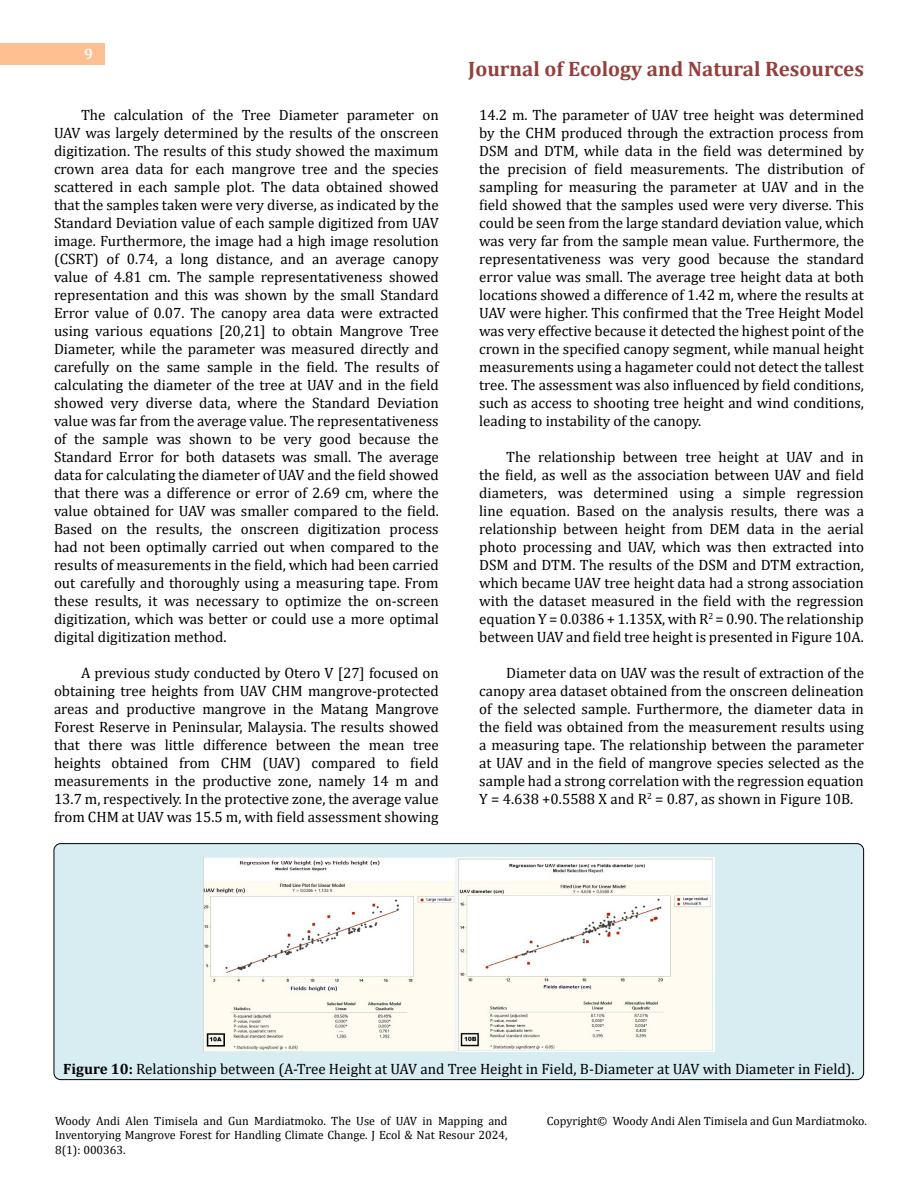
<style>
.page{position:relative;width:918px;height:1188px;background:#fff}
.page>*{position:absolute;margin:0;border:0;box-sizing:border-box;transform-origin:0 0}
.t1{font:700 21px "Cambria";color:#953f3c}
.t2{font:15px/18px "Cambria";color:#000;text-align:justify}
.t3{font:700 15px "Cambria";color:#fff}
.t4{font:12px/14.4px "Cambria";color:#000;text-align:justify}
.s1{font-weight:700}
</style>
<div class="page">
<div style="left:0;top:43px;width:105px;height:21px;background:#ffbf91"></div>
<div style="left:54px;top:844px;width:810px;height:236px;background:#d8edf2;border-radius:7px"></div>
<div style="left:54px;top:843px;width:810px;height:237px;border:1px solid #000;border-radius:7px"></div>
<img style="left:204px;top:857px;width:510px;height:194px">
<p class="t3" style="left:84px;top:44px;width:10px">9</p>
<p class="t2" style="left:54px;top:105px;width:386px;text-indent:27px">The calculation of the Tree Diameter parameter on UAV was largely determined by the results of the onscreen digitization. The results of this study showed the maximum crown area data for each mangrove tree and the species scattered in each sample plot. The data obtained showed that the samples taken were very diverse, as indicated by the Standard Deviation value of each sample digitized from UAV image. Furthermore, the image had a high image resolution (CSRT) of 0.74, a long distance, and an average canopy value of 4.81 cm. The sample representativeness showed representation and this was shown by the small Standard Error value of 0.07. The canopy area data were extracted using various equations [20,21] to obtain Mangrove Tree Diameter, while the parameter was measured directly and carefully on the same sample in the field. The results of calculating the diameter of the tree at UAV and in the field showed very diverse data, where the Standard Deviation value was far from the average value. The representativeness of the sample was shown to be very good because the Standard Error for both datasets was small. The average data for calculating the diameter of UAV and the field showed that there was a difference or error of 2.69 cm, where the value obtained for UAV was smaller compared to the field.<br>Based on the results, the onscreen digitization process had not been optimally carried out when compared to the results of measurements in the field, which had been carried out carefully and thoroughly using a measuring tape. From these results, it was necessary to optimize the on-screen digitization, which was better or could use a more optimal digital digitization method.</p>
<p class="t2" style="left:54px;top:663px;width:386px;text-indent:27px">A previous study conducted by Otero V [27] focused on obtaining tree heights from UAV CHM mangrove-protected areas and productive mangrove in the Matang Mangrove Forest Reserve in Peninsular, Malaysia. The results showed that there was little difference between the mean tree heights obtained from CHM (UAV) compared to field measurements in the productive zone, namely 14 m and 13.7 m, respectively. In the protective zone, the average value from CHM at UAV was 15.5 m, with field assessment showing</p>
<h1 class="t1" style="left:468px;top:54px;width:397px">Journal of Ecology and Natural Resources</h1>
<p class="t2" style="left:479px;top:105px;width:386px">14.2 m. The parameter of UAV tree height was determined by the CHM produced through the extraction process from DSM and DTM, while data in the field was determined by the precision of field measurements. The distribution of sampling for measuring the parameter at UAV and in the field showed that the samples used were very diverse. This could be seen from the large standard deviation value, which was very far from the sample mean value. Furthermore, the representativeness was very good because the standard error value was small. The average tree height data at both locations showed a difference of 1.42 m, where the results at UAV were higher. This confirmed that the Tree Height Model was very effective because it detected the highest point of the crown in the specified canopy segment, while manual height measurements using a hagameter could not detect the tallest tree. The assessment was also influenced by field conditions, such as access to shooting tree height and wind conditions, leading to instability of the canopy.</p>
<p class="t2" style="left:479px;top:447px;width:386px;text-indent:27px">The relationship between tree height at UAV and in the field, as well as the association between UAV and field diameters, was determined using a simple regression line equation. Based on the analysis results, there was a relationship between height from DEM data in the aerial photo processing and UAV, which was then extracted into DSM and DTM. The results of the DSM and DTM extraction, which became UAV tree height data had a strong association with the dataset measured in the field with the regression equation Y = 0.0386 + 1.135X, with R<sup>2</sup> = 0.90. The relationship between UAV and field tree height is presented in Figure 10A.</p>
<p class="t2" style="left:479px;top:663px;width:386px;text-indent:27px">Diameter data on UAV was the result of extraction of the canopy area dataset obtained from the onscreen delineation of the selected sample. Furthermore, the diameter data in the field was obtained from the measurement results using a measuring tape. The relationship between the parameter at UAV and in the field of mangrove species selected as the sample had a strong correlation with the regression equation Y = 4.638 +0.5588 X and R<sup>2</sup> = 0.87, as shown in Figure 10B.</p>
<p class="t2" style="left:63px;top:1059px;width:793px"><span class="s1">Figure 10:</span> Relationship between (A-Tree Height at UAV and Tree Height in Field, B-Diameter at UAV with Diameter in Field).</p>
<p class="t4" style="left:55px;top:1114px;width:454px">Woody Andi Alen Timisela and Gun Mardiatmoko. The Use of UAV in Mapping and Inventorying Mangrove Forest for Handling Climate Change. J Ecol &amp; Nat Resour 2024, 8(1): 000363.</p>
<p class="t4" style="left:547px;top:1114px;width:322px">Copyright© Woody Andi Alen Timisela and Gun Mardiatmoko.</p>
</div>
